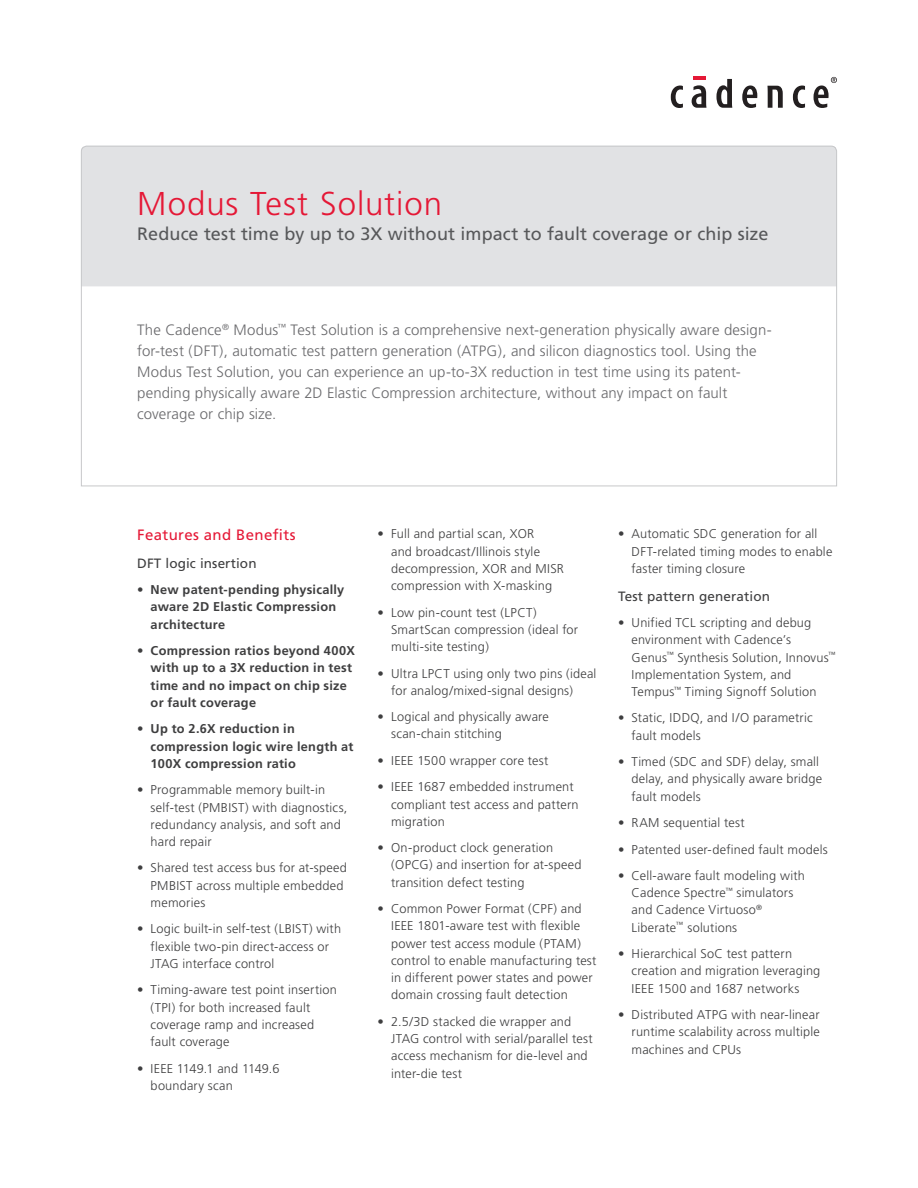
<style>
.page{position:relative;width:918px;height:1188px;background:#fff}
.page>*{position:absolute;margin:0;border:0;box-sizing:border-box;transform-origin:0 0}
.Title_Level_1{font:300 33px "Frutiger";letter-spacing:.03em;color:#e51836}
.Title_Level_2{font:18px "Frutiger";color:#57585a}
.Intro__Paragraph{font:300 15px/21px "Frutiger";letter-spacing:.01em;color:#69696c}
.Body_Header_A{font:15px "Frutiger";letter-spacing:.025em;color:#e51836}
.Body_Header_B{font:13.5px "Frutiger";letter-spacing:.01em;color:#3e3e3f}
.t1{font:300 12.75px/17.2px "Frutiger";letter-spacing:.015em;color:#3e3e3f}
.t2{font:700 12.75px/17.2px "Frutiger";letter-spacing:.02em;color:#3e3e3f}
</style>
<div class="page">
<svg style="left:671px;top:86px;width:12px;height:22px"></svg>
<svg style="left:692px;top:77px;width:14px;height:31px"></svg>
<svg style="left:716px;top:79px;width:16px;height:29px"></svg>
<svg style="left:742px;top:85px;width:15px;height:23px"></svg>
<svg style="left:767px;top:86px;width:16px;height:22px"></svg>
<svg style="left:793px;top:86px;width:12px;height:22px"></svg>
<svg style="left:814px;top:77px;width:23px;height:31px"></svg>
<svg style="left:81px;top:145px;width:756px;height:342px"></svg>
<p class="Title_Level_1" style="left:137px;top:185px;width:306px">Modus Test Solution</p>
<p class="Title_Level_2" style="left:137px;top:223px;width:633px">Reduce test time by up to 3X without impact to fault coverage or chip size</p>
<p class="Intro__Paragraph" style="left:137px;top:320px;width:636px">The Cadence<sup>®</sup> Modus<sup>™</sup> Test Solution is a comprehensive next-generation physically aware design&shy;for-test (DFT), automatic test pattern generation (ATPG), and silicon diagnostics tool. Using the Modus Test Solution, you can experience an up-to-3X reduction in test time using its patent&shy;pending physically aware 2D Elastic Compression architecture, without any impact on fault coverage or chip size.</p>
<p class="Body_Header_A" style="left:137px;top:526px;width:160px">Features and Benefits</p>
<p class="Body_Header_B" style="left:137px;top:555px;width:121px">DFT logic insertion</p>
<p class="t2" style="left:151px;top:581px;width:195px;text-indent:-14px">• New patent-pending physically aware 2D Elastic Compression architecture</p>
<p class="t2" style="left:151px;top:642px;width:206px;text-indent:-14px">• Compression ratios beyond 400X with up to a 3X reduction in test time and no impact on chip size or fault coverage</p>
<p class="t2" style="left:151px;top:720px;width:204px;text-indent:-14px">• Up to 2.6X reduction in compression logic wire length at<br>100X compression ratio</p>
<p class="t1" style="left:151px;top:781px;width:198px;text-indent:-14px">• Programmable memory built-in self-test (PMBIST) with diagnostics, redundancy analysis, and soft and hard repair</p>
<p class="t1" style="left:151px;top:860px;width:198px;text-indent:-14px">• Shared test access bus for at-speed<br>PMBIST across multiple embedded memories</p>
<p class="t1" style="left:151px;top:921px;width:192px;text-indent:-14px">• Logic built-in self-test (LBIST) with flexible two-pin direct-access or<br>JTAG interface control</p>
<p class="t1" style="left:151px;top:981px;width:188px;text-indent:-14px">• Timing-aware test point insertion (TPI) for both increased fault coverage ramp and increased fault coverage</p>
<p class="t1" style="left:151px;top:1060px;width:131px;text-indent:-14px">• IEEE 1149.1 and 1149.6 boundary scan</p>
<p class="t1" style="left:391px;top:526px;width:174px;text-indent:-14px">• Full and partial scan, XOR<br>and broadcast/Illinois style decompression, XOR and MISR compression with X-masking</p>
<p class="t1" style="left:391px;top:604px;width:189px;text-indent:-14px">• Low pin-count test (LPCT)<br>SmartScan compression (ideal for multi-site testing)</p>
<p class="t1" style="left:391px;top:665px;width:207px;text-indent:-14px">• Ultra LPCT using only two pins (ideal for analog/mixed-signal designs)</p>
<p class="t1" style="left:391px;top:708px;width:159px;text-indent:-14px">• Logical and physically aware scan-chain stitching</p>
<p class="t1" style="left:378px;top:752px;width:172px">• IEEE 1500 wrapper core test</p>
<p class="t1" style="left:391px;top:778px;width:189px;text-indent:-14px">• IEEE 1687 embedded instrument compliant test access and pattern migration</p>
<p class="t1" style="left:391px;top:839px;width:192px;text-indent:-14px">• On-product clock generation (OPCG) and insertion for at-speed transition defect testing</p>
<p class="t1" style="left:391px;top:900px;width:207px;text-indent:-14px">• Common Power Format (CPF) and IEEE 1801-aware test with flexible power test access module (PTAM) control to enable manufacturing test in different power states and power domain crossing fault detection</p>
<p class="t1" style="left:391px;top:1013px;width:203px;text-indent:-14px">• 2.5/3D stacked die wrapper and<br>JTAG control with serial/parallel test access mechanism for die-level and inter-die test</p>
<p class="t1" style="left:632px;top:526px;width:202px;text-indent:-14px">• Automatic SDC generation for all<br>DFT-related timing modes to enable faster timing closure</p>
<p class="Body_Header_B" style="left:618px;top:588px;width:154px">Test pattern generation</p>
<p class="t1" style="left:632px;top:614px;width:205px;text-indent:-14px">• Unified TCL scripting and debug environment with Cadence’s<br>Genus<sup>™</sup> Synthesis Solution, Innovus<sup>™<br></sup>Implementation System, and<br>Tempus<sup>™</sup> Timing Signoff Solution</p>
<p class="t1" style="left:632px;top:710px;width:183px;text-indent:-14px">• Static, IDDQ, and I/O parametric fault models</p>
<p class="t1" style="left:632px;top:753px;width:192px;text-indent:-14px">• Timed (SDC and SDF) delay, small delay, and physically aware bridge fault models</p>
<p class="t1" style="left:618px;top:814px;width:128px">• RAM sequential test</p>
<p class="t1" style="left:618px;top:841px;width:211px">• Patented user-defined fault models</p>
<p class="t1" style="left:632px;top:867px;width:175px;text-indent:-14px">• Cell-aware fault modeling with<br>Cadence Spectre<sup>™</sup> simulators and Cadence Virtuoso<sup>®<br></sup>Liberate<sup>™</sup> solutions</p>
<p class="t1" style="left:632px;top:945px;width:190px;text-indent:-14px">• Hierarchical SoC test pattern creation and migration leveraging<br>IEEE 1500 and 1687 networks</p>
<p class="t1" style="left:632px;top:1006px;width:190px;text-align:justify;text-indent:-14px">• Distributed ATPG with near-linear runtime scalability across multiple machines and CPUs</p>
</div>
